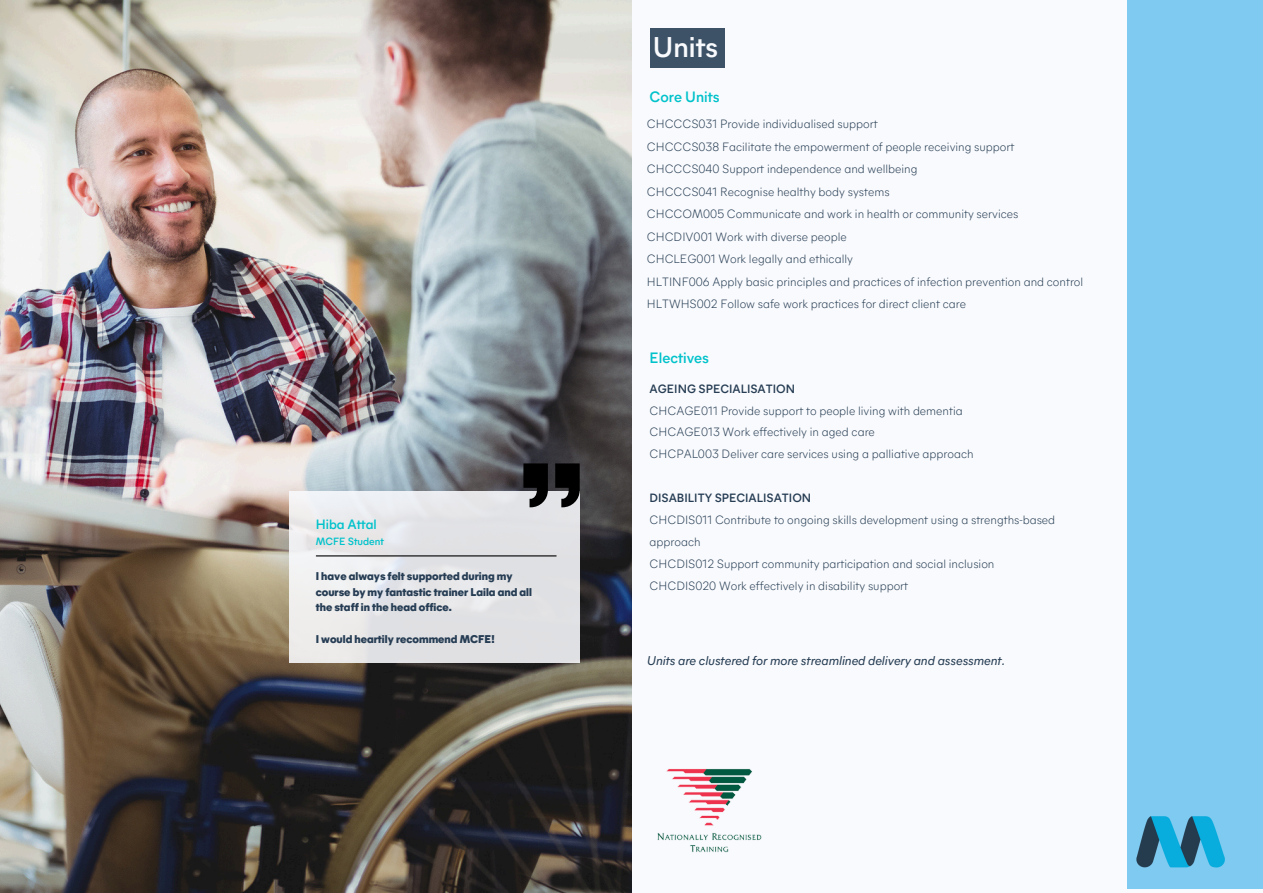
<style>
.page{position:relative;width:1263px;height:893px;background:#f9fafd}
.page>*{position:absolute;margin:0;border:0;box-sizing:border-box;transform-origin:0 0}
.t1{font:600 28.5px "Mier A";color:#f9fafd}
.t2{font:600 15px "Mier A";color:#00c2cb}
.t3{font:600 13.5px "Mier A";color:#00c2cb}
.t4{font:italic 12.75px "Mier A";color:#263d54}
.t5{font:300 12px/22.5px "Mier A";color:#263d54}
.t6{font:800 11.25px/15.8px "Mier A";color:#263d54}
.t7{font:600 10.5px "Mier A";color:#00c2cb}
.s1{font-weight:600}
</style>
<div class="page">
<div style="left:1127px;top:0;width:136px;height:889px;background:#7fcaf0"></div>
<img style="left:0;top:1px;width:632px;height:892px">
<div style="left:289px;top:491px;width:291px;height:172px;background:linear-gradient(to right,#eeedef,#dddee2)"></div>
<hr style="left:316px;top:555px;width:240px;height:1px;background:#000">
<svg style="left:523px;top:463px;width:57px;height:44px;background:#373739"></svg>
<img style="left:1136px;top:816px;width:89px;height:52px">
<div style="left:650px;top:28px;width:74px;height:39px;background:#3d5267"></div>
<img style="left:657px;top:768px;width:105px;height:85px">
<p class="t3" style="left:316px;top:519px;width:63px">Hiba Attal</p>
<p class="t7" style="left:316px;top:537px;width:70px">MCFE Student</p>
<p class="t6" style="left:316px;top:569px;width:218px">I have always felt supported during my course by my fantastic trainer Laila and all the staff in the head office.</p>
<p class="t6" style="left:316px;top:632px;width:181px">I would heartily recommend MCFE!</p>
<h2 class="t1" style="left:653px;top:35px;width:67px">Units</h2>
<h4 class="t2" style="left:650px;top:91px;width:71px">Core Units</h4>
<p class="t5" style="left:647px;top:114px;width:438px">CHCCCS031 Provide individualised support<br>CHCCCS038 Facilitate the empowerment of people receiving support CHCCCS040 Support independence and wellbeing<br>CHCCCS041 Recognise healthy body systems<br>CHCCOM005 Communicate and work in health or community services CHCDIV001 Work with diverse people<br>CHCLEG001 Work legally and ethically<br>HLTINF006 Apply basic principles and practices of infection prevention and control HLTWHS002 Follow safe work practices for direct client care</p>
<h2 class="t2" style="left:650px;top:352px;width:61px">Electives</h2>
<p class="t5" style="left:650px;top:378px;width:326px;line-height:21.9px"><span class="s1">AGEING SPECIALISATION<br></span>CHCAGE011 Provide support to people living with dementia CHCAGE013 Work effectively in aged care<br>CHCPAL003 Deliver care services using a palliative approach</p>
<p class="t5" style="left:650px;top:488px;width:407px;line-height:21.9px"><span class="s1">DISABILITY SPECIALISATION<br></span>CHCDIS011 Contribute to ongoing skills development using a strengths-based approach<br>CHCDIS012 Support community participation and social inclusion CHCDIS020 Work effectively in disability support</p>
<h1 class="t4" style="left:647px;top:655px;width:360px">Units are clustered for more streamlined delivery and assessment.</h1>
</div>
